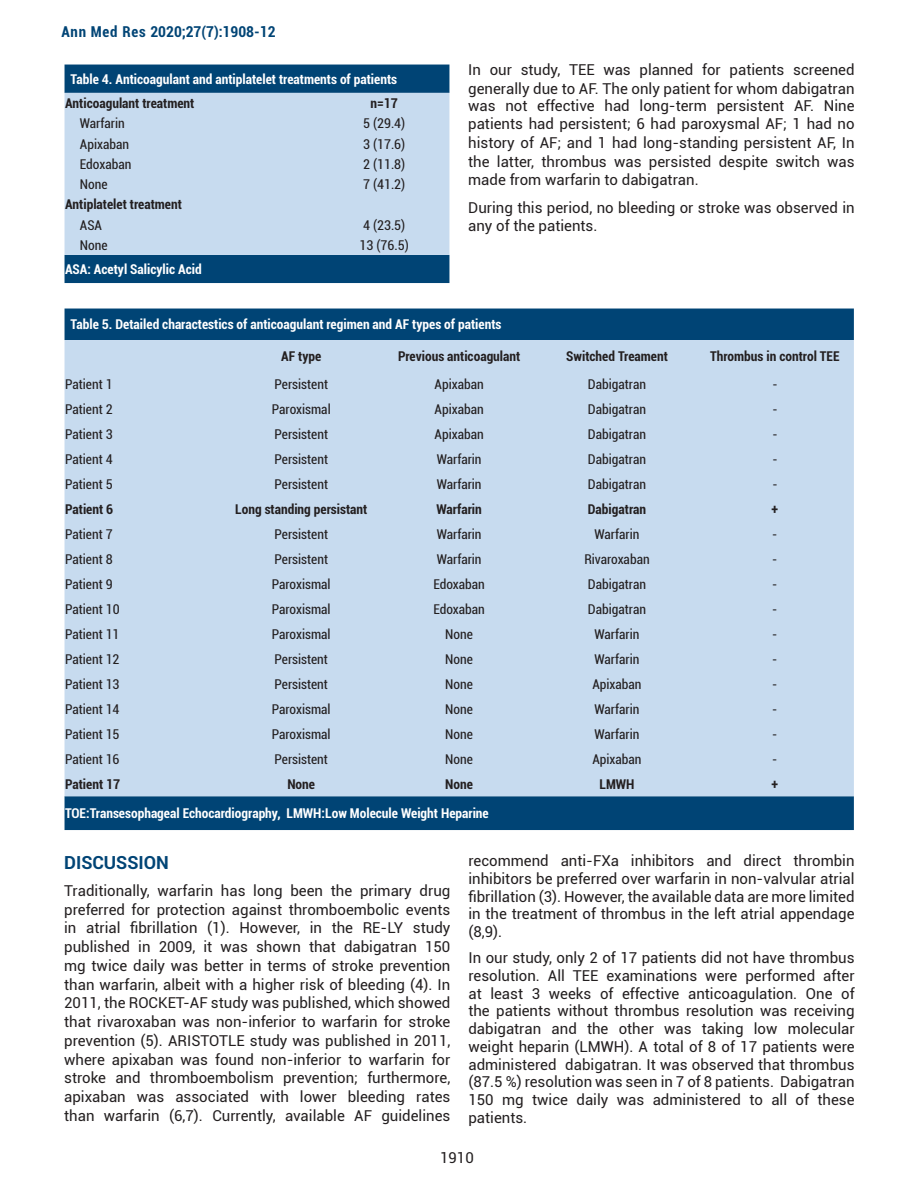
<style>
.page{position:relative;width:918px;height:1188px;background:#fff}
.page>*{position:absolute;margin:0;border:0;box-sizing:border-box;transform-origin:0 0}
.t1{font:700 18px "Roboto";color:#004475}
.t2{font:15px/18.8px "Roboto";color:#231f20;text-align:justify}
.t3{font:700 condensed 15px "Roboto";color:#004475}
.t4{font:condensed 13.5px "Roboto";color:#231f20}
.t5{font:700 condensed 13.5px "Roboto";color:#fff}
.t6{font:700 condensed 13.5px "Roboto";color:#231f20}
</style>
<div class="page">
<div style="left:65px;top:65px;width:384px;height:218px;background:#004475"></div>
<div style="left:65px;top:93px;width:384px;height:162px;background:#c7dbef"></div>
<div style="left:65px;top:309px;width:789px;height:521px;background:#004475"></div>
<div style="left:65px;top:340px;width:789px;height:456px;background:#c7dbef"></div>
<p class="t3" style="left:61px;top:21px;width:216px">Ann Med Res 2020;27(7):1908-12</p>
<p class="t5" style="left:71px;top:69px;width:328px">Table 4. Anticoagulant and antiplatelet treatments of patients</p>
<p class="t6" style="left:65px;top:94px;width:131px">Anticoagulant treatment</p>
<p class="t6" style="left:370px;top:94px;width:29px">n=17</p>
<p class="t4" style="left:80px;top:114px;width:46px">Warfarin</p>
<p class="t4" style="left:363px;top:114px;width:44px">5 (29.4)</p>
<p class="t4" style="left:80px;top:134px;width:51px">Apixaban</p>
<p class="t4" style="left:363px;top:134px;width:44px">3 (17.6)</p>
<p class="t4" style="left:80px;top:155px;width:53px">Edoxaban</p>
<p class="t4" style="left:363px;top:155px;width:44px">2 (11.8)</p>
<p class="t4" style="left:80px;top:175px;width:29px">None</p>
<p class="t4" style="left:363px;top:175px;width:44px">7 (41.2)</p>
<p class="t6" style="left:65px;top:195px;width:118px">Antiplatelet treatment</p>
<p class="t4" style="left:80px;top:215px;width:24px">ASA</p>
<p class="t4" style="left:363px;top:215px;width:44px">4 (23.5)</p>
<p class="t4" style="left:80px;top:236px;width:29px">None</p>
<p class="t4" style="left:360px;top:236px;width:51px">13 (76.5)</p>
<p class="t5" style="left:65px;top:260px;width:138px">ASA: Acetyl Salicylic Acid</p>
<p class="t2" style="left:468px;top:60px;width:388px">In our study, TEE was planned for patients screened generally due to AF. The only patient for whom dabigatran was not effective had long-term persistent AF. Nine patients had persistent; 6 had paroxysmal AF; 1 had no history of AF; and 1 had long-standing persistent AF, In the latter, thrombus was persisted despite switch was made from warfarin to dabigatran.</p>
<p class="t2" style="left:468px;top:197px;width:388px">During this period, no bleeding or stroke was observed in any of the patients.</p>
<p class="t5" style="left:71px;top:315px;width:432px">Table 5. Detailed charactestics of anticoagulant regimen and AF types of patients</p>
<p class="t6" style="left:281px;top:346px;width:42px">AF type</p>
<p class="t6" style="left:398px;top:346px;width:124px">Previous anticoagulant</p>
<p class="t6" style="left:566px;top:346px;width:103px">Switched Treament</p>
<p class="t6" style="left:710px;top:346px;width:131px">Thrombus in control TEE</p>
<p class="t4" style="left:65px;top:374px;width:49px">Patient 1</p>
<p class="t4" style="left:275px;top:374px;width:55px">Persistent</p>
<p class="t4" style="left:435px;top:374px;width:51px">Apixaban</p>
<p class="t4" style="left:588px;top:374px;width:60px">Dabigatran</p>
<p class="t4" style="left:772px;top:374px;width:7px">-</p>
<p class="t4" style="left:65px;top:399px;width:49px">Patient 2</p>
<p class="t4" style="left:272px;top:399px;width:60px">Paroxismal</p>
<p class="t4" style="left:435px;top:399px;width:51px">Apixaban</p>
<p class="t4" style="left:588px;top:399px;width:60px">Dabigatran</p>
<p class="t4" style="left:772px;top:399px;width:7px">-</p>
<p class="t4" style="left:65px;top:424px;width:49px">Patient 3</p>
<p class="t4" style="left:275px;top:424px;width:55px">Persistent</p>
<p class="t4" style="left:435px;top:424px;width:51px">Apixaban</p>
<p class="t4" style="left:588px;top:424px;width:60px">Dabigatran</p>
<p class="t4" style="left:772px;top:424px;width:7px">-</p>
<p class="t4" style="left:65px;top:449px;width:49px">Patient 4</p>
<p class="t4" style="left:275px;top:449px;width:55px">Persistent</p>
<p class="t4" style="left:437px;top:449px;width:46px">Warfarin</p>
<p class="t4" style="left:588px;top:449px;width:60px">Dabigatran</p>
<p class="t4" style="left:772px;top:449px;width:7px">-</p>
<p class="t4" style="left:65px;top:474px;width:49px">Patient 5</p>
<p class="t4" style="left:275px;top:474px;width:55px">Persistent</p>
<p class="t4" style="left:437px;top:474px;width:46px">Warfarin</p>
<p class="t4" style="left:588px;top:474px;width:60px">Dabigatran</p>
<p class="t4" style="left:772px;top:474px;width:7px">-</p>
<p class="t6" style="left:65px;top:499px;width:50px">Patient 6</p>
<p class="t6" style="left:235px;top:499px;width:134px">Long standing persistant</p>
<p class="t6" style="left:437px;top:499px;width:47px">Warfarin</p>
<p class="t6" style="left:588px;top:499px;width:60px">Dabigatran</p>
<p class="t6" style="left:772px;top:499px;width:8px">+</p>
<p class="t4" style="left:65px;top:525px;width:49px">Patient 7</p>
<p class="t4" style="left:275px;top:525px;width:55px">Persistent</p>
<p class="t4" style="left:437px;top:525px;width:46px">Warfarin</p>
<p class="t4" style="left:595px;top:525px;width:46px">Warfarin</p>
<p class="t4" style="left:772px;top:525px;width:7px">-</p>
<p class="t4" style="left:65px;top:550px;width:49px">Patient 8</p>
<p class="t4" style="left:275px;top:550px;width:55px">Persistent</p>
<p class="t4" style="left:437px;top:550px;width:46px">Warfarin</p>
<p class="t4" style="left:584px;top:550px;width:67px">Rivaroxaban</p>
<p class="t4" style="left:772px;top:550px;width:7px">-</p>
<p class="t4" style="left:65px;top:575px;width:49px">Patient 9</p>
<p class="t4" style="left:272px;top:575px;width:60px">Paroxismal</p>
<p class="t4" style="left:433px;top:575px;width:53px">Edoxaban</p>
<p class="t4" style="left:588px;top:575px;width:60px">Dabigatran</p>
<p class="t4" style="left:772px;top:575px;width:7px">-</p>
<p class="t4" style="left:65px;top:600px;width:56px">Patient 10</p>
<p class="t4" style="left:272px;top:600px;width:60px">Paroxismal</p>
<p class="t4" style="left:433px;top:600px;width:53px">Edoxaban</p>
<p class="t4" style="left:588px;top:600px;width:60px">Dabigatran</p>
<p class="t4" style="left:772px;top:600px;width:7px">-</p>
<p class="t4" style="left:65px;top:625px;width:56px">Patient 11</p>
<p class="t4" style="left:272px;top:625px;width:60px">Paroxismal</p>
<p class="t4" style="left:445px;top:625px;width:29px">None</p>
<p class="t4" style="left:595px;top:625px;width:46px">Warfarin</p>
<p class="t4" style="left:772px;top:625px;width:7px">-</p>
<p class="t4" style="left:65px;top:650px;width:56px">Patient 12</p>
<p class="t4" style="left:275px;top:650px;width:55px">Persistent</p>
<p class="t4" style="left:445px;top:650px;width:29px">None</p>
<p class="t4" style="left:595px;top:650px;width:46px">Warfarin</p>
<p class="t4" style="left:772px;top:650px;width:7px">-</p>
<p class="t4" style="left:65px;top:675px;width:56px">Patient 13</p>
<p class="t4" style="left:275px;top:675px;width:55px">Persistent</p>
<p class="t4" style="left:445px;top:675px;width:29px">None</p>
<p class="t4" style="left:592px;top:675px;width:51px">Apixaban</p>
<p class="t4" style="left:772px;top:675px;width:7px">-</p>
<p class="t4" style="left:65px;top:700px;width:56px">Patient 14</p>
<p class="t4" style="left:272px;top:700px;width:60px">Paroxismal</p>
<p class="t4" style="left:445px;top:700px;width:29px">None</p>
<p class="t4" style="left:595px;top:700px;width:46px">Warfarin</p>
<p class="t4" style="left:772px;top:700px;width:7px">-</p>
<p class="t4" style="left:65px;top:725px;width:56px">Patient 15</p>
<p class="t4" style="left:272px;top:725px;width:60px">Paroxismal</p>
<p class="t4" style="left:445px;top:725px;width:29px">None</p>
<p class="t4" style="left:595px;top:725px;width:46px">Warfarin</p>
<p class="t4" style="left:772px;top:725px;width:7px">-</p>
<p class="t4" style="left:65px;top:750px;width:56px">Patient 16</p>
<p class="t4" style="left:275px;top:750px;width:55px">Persistent</p>
<p class="t4" style="left:445px;top:750px;width:29px">None</p>
<p class="t4" style="left:592px;top:750px;width:51px">Apixaban</p>
<p class="t4" style="left:772px;top:750px;width:7px">-</p>
<p class="t6" style="left:65px;top:775px;width:57px">Patient 17</p>
<p class="t6" style="left:287px;top:775px;width:29px">None</p>
<p class="t6" style="left:445px;top:775px;width:29px">None</p>
<p class="t6" style="left:599px;top:775px;width:37px">LMWH</p>
<p class="t6" style="left:772px;top:775px;width:8px">+</p>
<p class="t5" style="left:65px;top:804px;width:425px">TOE:Transesophageal Echocardiography, LMWH:Low Molecule Weight Heparine</p>
<p class="t1" style="left:64px;top:849px;width:106px">DISCUSSION</p>
<p class="t2" style="left:64px;top:881px;width:388px">Traditionally, warfarin has long been the primary drug preferred for protection against thromboembolic events in atrial fibrillation (1). However, in the RE-LY study published in 2009, it was shown that dabigatran 150 mg twice daily was better in terms of stroke prevention than warfarin, albeit with a higher risk of bleeding (4). In 2011, the ROCKET-AF study was published, which showed that rivaroxaban was non-inferior to warfarin for stroke prevention (5). ARISTOTLE study was published in 2011, where apixaban was found non-inferior to warfarin for stroke and thromboembolism prevention; furthermore, apixaban was associated with lower bleeding rates than warfarin (6,7). Currently, available AF guidelines</p>
<p class="t2" style="left:468px;top:852px;width:388px;line-height:17.7px">recommend anti-FXa inhibitors and direct thrombin inhibitors be preferred over warfarin in non-valvular atrial fibrillation (3). However, the available data are more limited in the treatment of thrombus in the left atrial appendage (8,9).</p>
<p class="t2" style="left:468px;top:949px;width:388px;line-height:17.7px">In our study, only 2 of 17 patients did not have thrombus resolution. All TEE examinations were performed after at least 3 weeks of effective anticoagulation. One of the patients without thrombus resolution was receiving dabigatran and the other was taking low molecular weight heparin (LMWH). A total of 8 of 17 patients were administered dabigatran. It was observed that thrombus (87.5 %) resolution was seen in 7 of 8 patients. Dabigatran 150 mg twice daily was administered to all of these patients.</p>
<p class="t2" style="left:440px;top:1148px;width:35px">1910</p>
</div>
